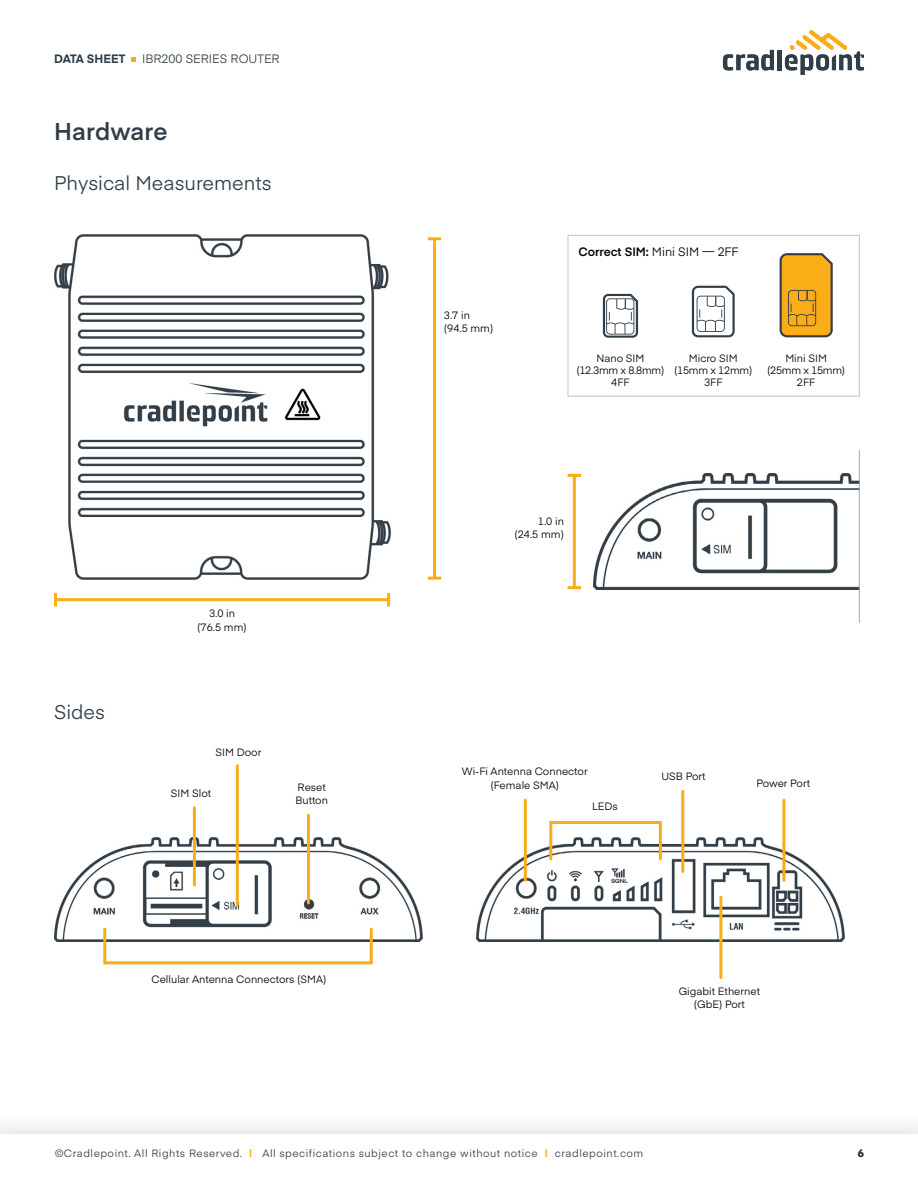
<style>
.page{position:relative;width:918px;height:1188px;background:#fff}
.page>*{position:absolute;margin:0;border:0;box-sizing:border-box;transform-origin:0 0}
.t1{font:600 24px "Eina 01";letter-spacing:.005em;color:#313e48}
.t2{font:19.5px "Eina 01";color:#313e48}
.t3{font:600 12px "Eina 01";color:#000}
.t4{font:12px "Eina 01";color:#313e48}
.t5{font:700 12px "Eina 01";color:#313e48}
.t6{font:10.5px/13.5px "Eina 01";color:#000;text-align:center}
.t7{font:10.5px "Eina 01";letter-spacing:.05em;color:#313e48}
.t8{font:700 10.5px "Eina 01";color:#313e48}
.s1{font-weight:400}
.s2{font-weight:700;color:#fbad18}
</style>
<div class="page">
<div style="left:0;top:1109px;width:918px;height:79px;background:#313e48;opacity:.22"></div>
<div style="left:0;top:1134px;width:918px;height:54px;background:#fff"></div>
<svg style="left:131px;top:57px;width:5px;height:5px"></svg>
<img style="left:54px;top:235px;width:336px;height:345px">
<svg style="left:723px;top:50px;width:51px;height:20px"></svg>
<hr style="left:778px;top:50px;width:4px;height:20px;background:#313e48">
<svg style="left:785px;top:30px;width:79px;height:45px"></svg>
<hr style="left:433px;top:239px;width:3px;height:339px;background:#fbad18">
<svg style="left:428px;top:577px;width:13px;height:3px"></svg>
<svg style="left:428px;top:237px;width:13px;height:3px"></svg>
<hr style="left:56px;top:598px;width:333px;height:3px;background:#fbad18">
<svg style="left:54px;top:593px;width:3px;height:13px"></svg>
<svg style="left:387px;top:593px;width:3px;height:13px"></svg>
<svg style="left:692px;top:286px;width:43px;height:51px"></svg>
<svg style="left:780px;top:253px;width:53px;height:84px;background:#db9d25"></svg>
<div style="left:568px;top:235px;width:292px;height:162px;border:1px solid #c1c5c8"></div>
<svg style="left:603px;top:294px;width:35px;height:44px"></svg>
<hr style="left:573px;top:475px;width:3px;height:113px;background:#fbad18">
<svg style="left:568px;top:586px;width:13px;height:3px"></svg>
<svg style="left:568px;top:474px;width:13px;height:3px"></svg>
<img style="left:594px;top:474px;width:265px;height:116px">
<img style="left:54px;top:838px;width:368px;height:103px">
<img style="left:476px;top:838px;width:369px;height:103px">
<hr style="left:681px;top:791px;width:3px;height:80px;background:#fbad18">
<hr style="left:719px;top:897px;width:3px;height:81px;background:#fbad18">
<hr style="left:782px;top:800px;width:3px;height:80px;background:#fbad18">
<hr style="left:524px;top:800px;width:3px;height:80px;background:#fbad18">
<hr style="left:193px;top:808px;width:3px;height:77px;background:#fbad18">
<hr style="left:236px;top:766px;width:3px;height:138px;background:#fbad18">
<hr style="left:307px;top:815px;width:3px;height:88px;background:#fbad18">
<div style="left:103px;top:928px;width:270px;height:36px;border:3px solid #fbad18"></div>
<hr style="left:859px;top:450px;width:1px;height:173px;background:#a3a9ad">
<div style="left:549px;top:821px;width:113px;height:40px;border:3px solid #fbad18"></div>
<p class="t5" style="left:54px;top:50px;width:73px">DATA SHEET</p>
<p class="t4" style="left:142px;top:50px;width:139px">IBR200 SERIES ROUTER</p>
<h1 class="t1" style="left:54px;top:114px;width:115px">Hardware</h1>
<h2 class="t2" style="left:54px;top:169px;width:219px">Physical Measurements</h2>
<h2 class="t2" style="left:54px;top:697px;width:52px">Sides</h2>
<p class="t6" style="left:197px;top:606px;width:51px">3.0 in (76.5 mm)</p>
<p class="t6" style="left:216px;top:745px;width:47px">SIM Door</p>
<p class="t6" style="left:171px;top:785px;width:42px">SIM Slot</p>
<p class="t6" style="left:295px;top:779px;width:34px;text-align:left">Reset<br>Button</p>
<p class="t6" style="left:444px;top:307px;width:51px;text-align:left">3.7 in (94.5 mm)</p>
<p class="t3" style="left:578px;top:243px;width:162px">Correct SIM: <span class="s1">Mini SIM — 2FF</span></p>
<p class="t6" style="left:576px;top:351px;width:89px;line-height:12px">Nano SIM (12.3mm x 8.8mm)<br>4FF</p>
<p class="t6" style="left:674px;top:351px;width:80px;line-height:12px">Micro SIM (15mm x 12mm)<br>3FF</p>
<p class="t6" style="left:767px;top:351px;width:80px;line-height:12px">Mini SIM (25mm x 15mm)<br>2FF</p>
<p class="t6" style="left:515px;top:514px;width:51px;text-align:right">1.0 in (24.5 mm)</p>
<p class="t6" style="left:462px;top:764px;width:127px">Wi-Fi Antenna Connector (Female SMA)</p>
<p class="t6" style="left:592px;top:798px;width:27px">LEDs</p>
<p class="t6" style="left:662px;top:769px;width:46px">USB Port</p>
<p class="t6" style="left:757px;top:776px;width:55px">Power Port</p>
<p class="t6" style="left:152px;top:972px;width:176px">Cellular Antenna Connectors (SMA)</p>
<p class="t6" style="left:679px;top:984px;width:83px">Gigabit Ethernet (GbE) Port</p>
<p class="t7" style="left:55px;top:1146px;width:590px">©Cradlepoint. All Rights Reserved. <span class="s2">|</span> All specifications subject to change without notice <span class="s2">|</span> cradlepoint.com</p>
<p class="t8" style="left:858px;top:1146px;width:8px">6</p>
</div>
